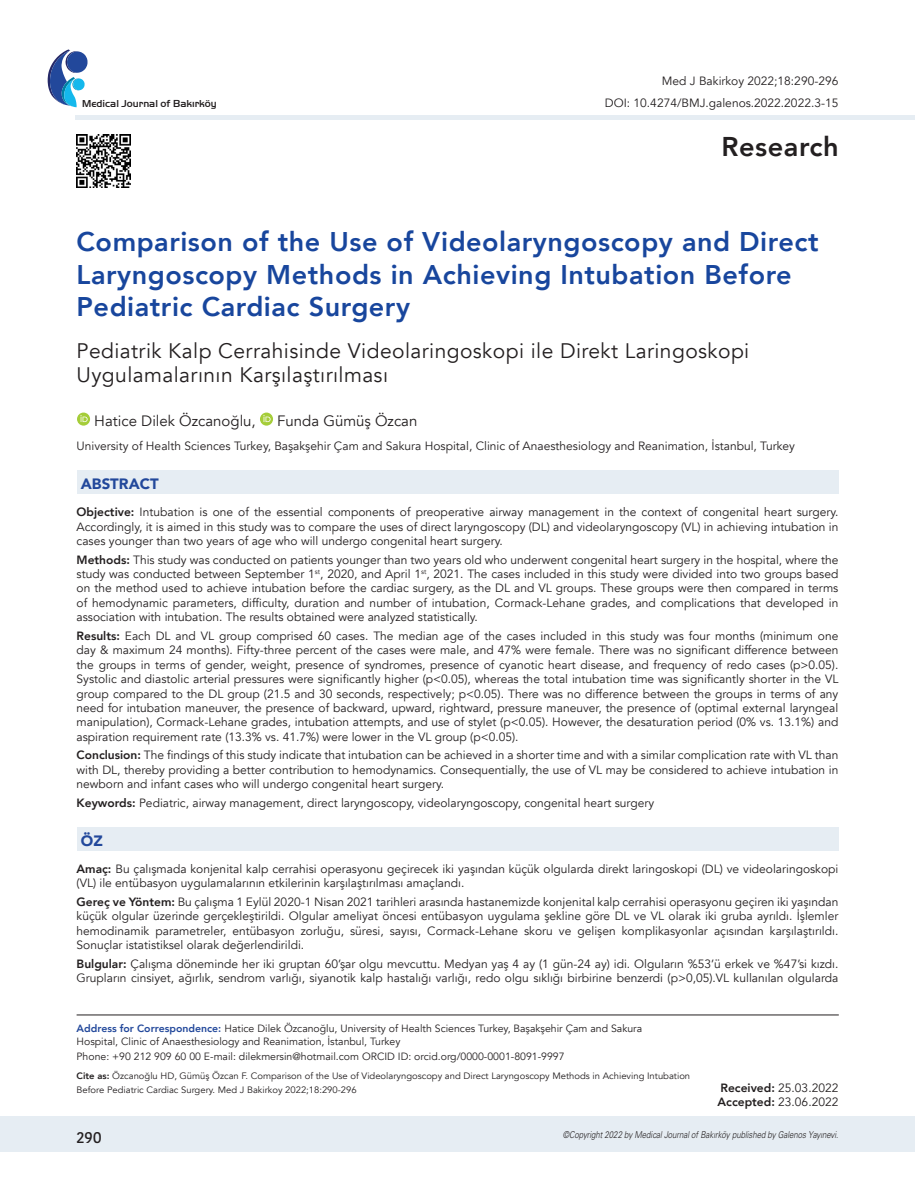
<style>
.page{position:relative;width:915px;height:1191px;background:#fff}
.page>*{position:absolute;margin:0;border:0;box-sizing:border-box;transform-origin:0 0}
.t1{font:800 27.15px "Avenir";letter-spacing:.02em;color:#231f20}
.BAŞLIK_BÜYÜK{font:800 27px/32.4px "Avenir";letter-spacing:.02em;color:#18469d}
.ANA_BAŞLIK_2{font:21px/24px "Avenir";letter-spacing:.02em;color:#231f20}
.t2{font:500 16.5px "Kohinoor Devanagari";color:#231f20}
.YAZAR{font:15px "Avenir";color:#231f20}
.başlık_iç{font:900 15px "Avenir";color:#22489b}
.ÖZET{font:12px/14.4px "Avenir";color:#231f20;text-align:justify}
.KURUM{font:12px "Avenir";color:#231f20}
.sayfa_no{font:12px "Avenir";color:#231f20}
.t3{font:10.5px/12.8px "Avenir";color:#231f20}
.t4{font:500 10.5px "Handel Got D";color:#231f20}
.t5{font:9.45px "Univers Light Ita Tr";letter-spacing:-.005em;color:#231f20;scale:.83 1}
.t6{font:9.3px/13.5px "Avenir";color:#231f20}
.s1{font-weight:800}
.s2{font-weight:800;color:#22489b}
</style>
<div class="page">
<div style="left:0;top:1116px;width:914px;height:35px;background:#e6edf3"></div>
<img style="left:77px;top:134px;width:53px;height:54px">
<hr style="left:75px;top:115px;width:839px;height:4px;background:#e6edf3">
<svg style="left:77px;top:412px;width:13px;height:13px"></svg>
<svg style="left:80px;top:415px;width:8px;height:7px"></svg>
<svg style="left:260px;top:412px;width:13px;height:13px"></svg>
<svg style="left:263px;top:415px;width:7px;height:7px"></svg>
<svg style="left:48px;top:49px;width:40px;height:58px"></svg>
<div style="left:77px;top:470px;width:761px;height:24px;background:#e6edf3"></div>
<div style="left:77px;top:827px;width:761px;height:23px;background:#e6edf3"></div>
<hr style="left:77px;top:1014px;width:761px;height:1px;background:#231f20">
<p class="sayfa_no" style="left:661px;top:74px;width:178px">Med J Bakirkoy 2022;18:290-296</p>
<p class="t4" style="left:82px;top:98px;width:136px">Medical Journal of Bakırköy</p>
<p class="ÖZET" style="left:604px;top:96px;width:235px">DOI: 10.4274/BMJ.galenos.2022.2022.3-15</p>
<p class="t1" style="left:721px;top:126px;width:119px">Research</p>
<p class="BAŞLIK_BÜYÜK" style="left:77px;top:226px;width:743px">Comparison of the Use of Videolaryngoscopy and Direct<br>Laryngoscopy Methods in Achieving Intubation Before<br>Pediatric Cardiac Surgery</p>
<p class="ANA_BAŞLIK_2" style="left:77px;top:339px;width:674px">Pediatrik Kalp Cerrahisinde Videolaringoskopi ile Direkt Laringoskopi<br>Uygulamalarının Karşılaştırılması</p>
<p class="YAZAR" style="left:94px;top:411px;width:163px">Hatice Dilek Özcanoğlu,</p>
<p class="YAZAR" style="left:277px;top:411px;width:142px">Funda Gümüş Özcan</p>
<p class="KURUM" style="left:77px;top:439px;width:719px">University of Health Sciences Turkey, Başakşehir Çam and Sakura Hospital, Clinic of Anaesthesiology and Reanimation, İstanbul, Turkey</p>
<p class="başlık_iç" style="left:81px;top:471px;width:79px">ABSTRACT</p>
<p class="ÖZET" style="left:77px;top:505px;width:763px"><span class="s1">Objective:</span> Intubation is one of the essential components of preoperative airway management in the context of congenital heart surgery.<br>Accordingly, it is aimed in this study was to compare the uses of direct laryngoscopy (DL) and videolaryngoscopy (VL) in achieving intubation in cases younger than two years of age who will undergo congenital heart surgery.</p>
<p class="ÖZET" style="left:77px;top:552px;width:763px"><span class="s1">Methods:</span> This study was conducted on patients younger than two years old who underwent congenital heart surgery in the hospital, where the study was conducted between September 1<sup>st</sup>, 2020, and April 1<sup>st</sup>, 2021. The cases included in this study were divided into two groups based on the method used to achieve intubation before the cardiac surgery, as the DL and VL groups. These groups were then compared in terms of hemodynamic parameters, difficulty, duration and number of intubation, Cormack-Lehane grades, and complications that developed in association with intubation. The results obtained were analyzed statistically.</p>
<p class="ÖZET" style="left:77px;top:629px;width:763px"><span class="s1">Results:</span> Each DL and VL group comprised 60 cases. The median age of the cases included in this study was four months (minimum one day &amp; maximum 24 months). Fifty-three percent of the cases were male, and 47% were female. There was no significant difference between the groups in terms of gender, weight, presence of syndromes, presence of cyanotic heart disease, and frequency of redo cases (p&gt;0.05).<br>Systolic and diastolic arterial pressures were significantly higher (p&lt;0.05), whereas the total intubation time was significantly shorter in the VL group compared to the DL group (21.5 and 30 seconds, respectively; p&lt;0.05). There was no difference between the groups in terms of any need for intubation maneuver, the presence of backward, upward, rightward, pressure maneuver, the presence of (optimal external laryngeal manipulation), Cormack-Lehane grades, intubation attempts, and use of stylet (p&lt;0.05). However, the desaturation period (0% vs. 13.1%) and aspiration requirement rate (13.3% vs. 41.7%) were lower in the VL group (p&lt;0.05).</p>
<p class="ÖZET" style="left:77px;top:748px;width:763px"><span class="s1">Conclusion:</span> The findings of this study indicate that intubation can be achieved in a shorter time and with a similar complication rate with VL than with DL, thereby providing a better contribution to hemodynamics. Consequentially, the use of VL may be considered to achieve intubation in newborn and infant cases who will undergo congenital heart surgery.</p>
<p class="ÖZET" style="left:77px;top:795px;width:579px"><span class="s1">Keywords:</span> Pediatric, airway management, direct laryngoscopy, videolaryngoscopy, congenital heart surgery</p>
<p class="başlık_iç" style="left:81px;top:828px;width:23px">ÖZ</p>
<p class="ÖZET" style="left:77px;top:861px;width:763px"><span class="s1">Amaç:</span> Bu çalışmada konjenital kalp cerrahisi operasyonu geçirecek iki yaşından küçük olgularda direkt laringoskopi (DL) ve videolaringoskopi (VL) ile entübasyon uygulamalarının etkilerinin karşılaştırılması amaçlandı.</p>
<p class="ÖZET" style="left:77px;top:895px;width:763px"><span class="s1">Gereç ve Yöntem:</span> Bu çalışma 1 Eylül 2020-1 Nisan 2021 tarihleri arasında hastanemizde konjenital kalp cerrahisi operasyonu geçiren iki yaşından küçük olgular üzerinde gerçekleştirildi. Olgular ameliyat öncesi entübasyon uygulama şekline göre DL ve VL olarak iki gruba ayrıldı. İşlemler hemodinamik parametreler, entübasyon zorluğu, süresi, sayısı, Cormack-Lehane skoru ve gelişen komplikasyonlar açısından karşılaştırıldı.<br>Sonuçlar istatistiksel olarak değerlendirildi.</p>
<p class="ÖZET" style="left:77px;top:956px;width:763px"><span class="s1">Bulgular:</span> Çalışma döneminde her iki gruptan 60’şar olgu mevcuttu. Medyan yaş 4 ay (1 gün-24 ay) idi. Olguların %53’ü erkek ve %47’si kızdı.<br>Grupların cinsiyet, ağırlık, sendrom varlığı, siyanotik kalp hastalığı varlığı, redo olgu sıklığı birbirine benzerdi (p&gt;0,05).VL kullanılan olgularda</p>
<p class="t3" style="left:77px;top:1022px;width:567px"><span class="s2">Address for Correspondence:</span> Hatice Dilek Özcanoğlu, University of Health Sciences Turkey, Başakşehir Çam and Sakura<br>Hospital, Clinic of Anaesthesiology and Reanimation, İstanbul, Turkey</p>
<p class="t3" style="left:77px;top:1050px;width:489px">Phone: +90 212 909 60 00 E-mail: dilekmersin@hotmail.com ORCID ID: orcid.org/0000-0001-8091-9997</p>
<p class="t6" style="left:77px;top:1069px;width:615px"><span class="s1">Cite as:</span> Özcanoğlu HD, Gümüş Özcan F. Comparison of the Use of Videolaryngoscopy and Direct Laryngoscopy Methods in Achieving Intubation<br>Before Pediatric Cardiac Surgery. Med J Bakirkoy 2022;18:290-296</p>
<p class="ÖZET" style="left:720px;top:1080px;width:119px"><span class="s1">Received:</span> 25.03.2022</p>
<p class="ÖZET" style="left:717px;top:1095px;width:122px"><span class="s1">Accepted:</span> 23.06.2022</p>
<h3 class="t2" style="left:77px;top:1127px;width:27px">290</h3>
<p class="t5" style="left:562px;top:1128px;width:333px">©Copyright 2022 by Medical Journal of Bakırköy published by Galenos Yayınevi.</p>
</div>
